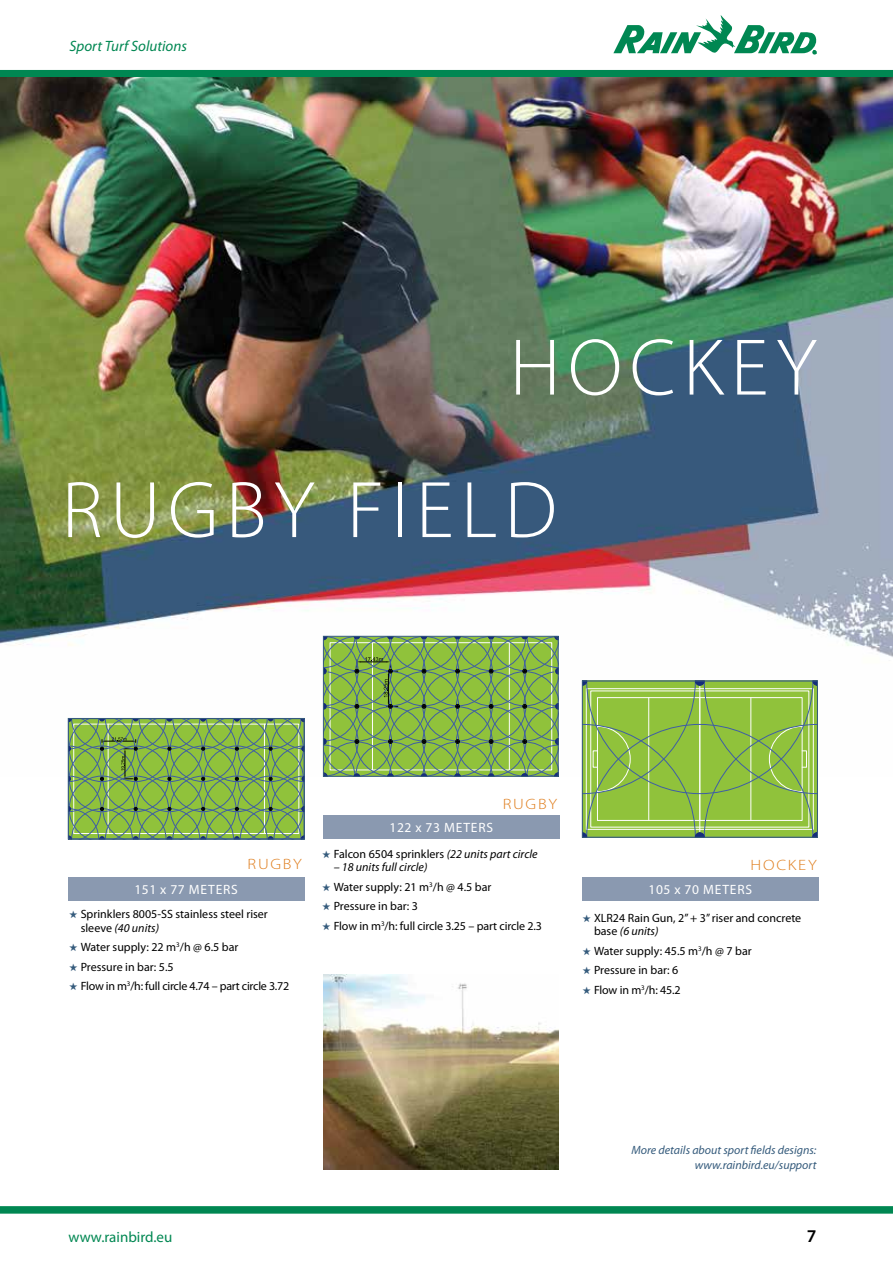
<style>
.page{position:relative;width:893px;height:1263px;background:#fff}
.page>*{position:absolute;margin:0;border:0;box-sizing:border-box;transform-origin:0 0}
.t1{font:300 81px/142.5px "Myriad Pro";letter-spacing:.09em;color:#fff}
.t2{font:600 18px "Myriad Pro";color:#000}
.t3{font:italic 15px "Myriad Pro";color:#008752}
.t4{font:300 15px "Myriad Pro";letter-spacing:.1em;color:#df7d1c;scale:1.15 1}
.t5{font:15px "Myriad Pro";color:#008752}
.t6{font:13.5px "Myriad Pro";letter-spacing:.06em;color:#fff}
.t7{font:12px/13.5px "Myriad Pro";color:#000}
.t8{font:italic 12px/15px "Myriad Pro";color:#355b7c;text-align:right}
.t9{font:12px "Myriad Pro";letter-spacing:-.02em;color:#000}
.t10{font:italic 12px "Myriad Pro";color:#000}
.s1{color:#355b7c}
.s2{font-style:italic}
</style>
<div class="page">
<div style="left:0;top:70px;width:893px;height:7px;background:#008752"></div>
<div style="left:0;top:1206px;width:893px;height:7px;background:#008752"></div>
<svg style="left:613px;top:15px;width:203px;height:39px"></svg>
<img style="left:0;top:77px;width:893px;height:700px">
<img style="left:323px;top:974px;width:235px;height:195px">
<div style="left:68px;top:877px;width:236px;height:24px;background:#8a99b0"></div>
<div style="left:582px;top:877px;width:237px;height:24px;background:#8a99b0"></div>
<div style="left:323px;top:816px;width:237px;height:23px;background:#8a99b0"></div>
<svg style="left:325px;top:636px;width:234px;height:140px;background:#83b04f"></svg>
<div style="left:323px;top:636px;width:235px;height:140px;border:1px solid #355b7c"></div>
<svg style="left:584px;top:683px;width:232px;height:152px;background:#95c24e"></svg>
<div style="left:582px;top:681px;width:236px;height:156px;border:1px solid #355b7c"></div>
<svg style="left:68px;top:718px;width:237px;height:122px;background:#81ae52"></svg>
<div style="left:68px;top:718px;width:236px;height:121px;border:1px solid #355b7c"></div>
<p class="t3" style="left:70px;top:37px;width:119px">Sport Turf Solutions</p>
<h1 class="t1" style="left:62px;top:296px;width:756px;text-indent:448px">HOCKEY<br>RUGBY FIELD</h1>
<p class="t6" style="left:390px;top:819px;width:105px">122 x 73 METERS</p>
<p class="t4" style="left:503px;top:795px;width:49px">RUGBY</p>
<p class="t7" style="left:322px;top:847px;width:217px"><span class="s1">★</span> Falcon 6504 sprinklers <span class="s2">(22 units part circle</span></p>
<p class="t10" style="left:334px;top:860px;width:95px">– 18 units full circle)</p>
<p class="t7" style="left:322px;top:880px;width:171px"><span class="s1">★</span> Water supply: 21 m<sup>3</sup>/h @ 4.5 bar</p>
<p class="t7" style="left:322px;top:899px;width:97px"><span class="s1">★</span> Pressure in bar: 3</p>
<p class="t7" style="left:322px;top:919px;width:221px"><span class="s1">★</span> Flow in m<sup>3</sup>/h: full circle 3.25 – part circle 2.3</p>
<p class="t4" style="left:248px;top:855px;width:49px">RUGBY</p>
<p class="t4" style="left:751px;top:855px;width:59px">HOCKEY</p>
<p class="t6" style="left:134px;top:881px;width:105px">151 x 77 METERS</p>
<p class="t6" style="left:649px;top:881px;width:105px">105 x 70 METERS</p>
<p class="t7" style="left:81px;top:907px;width:189px;text-indent:-11px"><span class="s1">★</span> Sprinklers 8005-SS stainless steel riser sleeve <span class="s2">(40 units)</span></p>
<p class="t7" style="left:69px;top:940px;width:171px"><span class="s1">★</span> Water supply: 22 m<sup>3</sup>/h @ 6.5 bar</p>
<p class="t7" style="left:69px;top:960px;width:106px"><span class="s1">★</span> Pressure in bar: 5.5</p>
<p class="t9" style="left:69px;top:979px;width:221px"><span class="s1">★</span> Flow in m<sup>3</sup>/h: full circle 4.74 – part circle 3.72</p>
<p class="t7" style="left:594px;top:911px;width:209px;text-indent:-11px"><span class="s1">★</span> XLR24 Rain Gun, 2’’ + 3’’ riser and concrete base <span class="s2">(6 units)</span></p>
<p class="t7" style="left:583px;top:944px;width:171px"><span class="s1">★</span> Water supply: 45.5 m<sup>3</sup>/h @ 7 bar</p>
<p class="t7" style="left:583px;top:963px;width:97px"><span class="s1">★</span> Pressure in bar: 6</p>
<p class="t7" style="left:583px;top:983px;width:100px"><span class="s1">★</span> Flow in m<sup>3</sup>/h: 45.2</p>
<p class="t5" style="left:68px;top:1228px;width:105px">www.rainbird.eu</p>
<p class="t8" style="left:631px;top:1142px;width:186px">More details about sport fields designs: www.rainbird.eu/support</p>
<h2 class="t2" style="left:807px;top:1224px;width:11px">7</h2>
</div>
